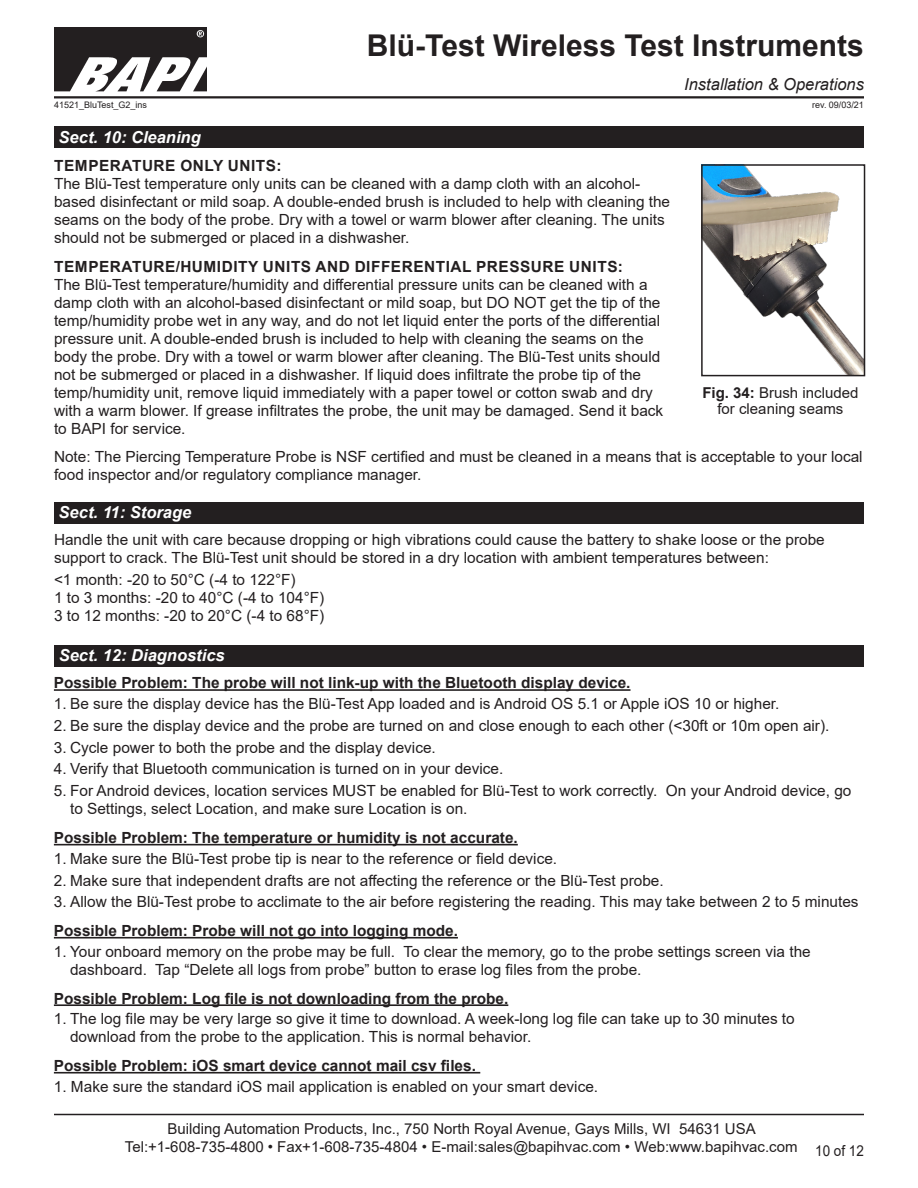
<style>
.page{position:relative;width:918px;height:1188px;background:#fff}
.page>*{position:absolute;margin:0;border:0;box-sizing:border-box;transform-origin:0 0}
.t1{font:700 30px "Arial";color:#231f20}
.Datasheet_Section_Ti{font:italic 700 16.5px "Arial";color:#fff}
.t2{font:italic 16.5px "Arial";color:#231f20}
.t3{font:15.3px/18px "Arial";color:#231f20}
.t4{font:700 15.3px "Arial";color:#231f20}
.t5{font:700 15.3px "Arial";letter-spacing:.035em;color:#231f20}
.t6{font:15px/18px "Arial";color:#231f20;text-align:center}
.t7{font:15px "Arial";color:#231f20;scale:.9 1}
.t8{font:9px "Arial";color:#231f20}
.s1{font-weight:700}
</style>
<div class="page">
<img style="left:54px;top:27px;width:152px;height:64px">
<hr style="left:54px;top:96px;width:810px;height:2px;background:#231f20">
<hr style="left:54px;top:1114px;width:810px;height:1px;background:#231f20">
<hr style="left:54px;top:689px;width:577px;height:2px;background:#231f20">
<hr style="left:54px;top:844px;width:464px;height:1px;background:#231f20">
<hr style="left:54px;top:937px;width:404px;height:2px;background:#231f20">
<hr style="left:54px;top:1004px;width:454px;height:2px;background:#231f20">
<hr style="left:54px;top:1072px;width:426px;height:2px;background:#231f20">
<div style="left:54px;top:645px;width:810px;height:21px;background:#231f20"></div>
<div style="left:54px;top:127px;width:810px;height:21px;background:#231f20"></div>
<div style="left:54px;top:502px;width:810px;height:21px;background:#231f20"></div>
<img style="left:704px;top:167px;width:158px;height:206px">
<div style="left:701px;top:164px;width:164px;height:212px;border:2px solid #231f20"></div>
<h1 class="t1" style="left:367px;top:24px;width:499px">Blü-Test Wireless Test Instruments</h1>
<p class="t2" style="left:684px;top:74px;width:181px">Installation &amp; Operations</p>
<p class="t8" style="left:54px;top:99px;width:95px">41521_BluTest_G2_ins</p>
<p class="t8" style="left:812px;top:99px;width:53px">rev. 09/03/21</p>
<p class="Datasheet_Section_Ti" style="left:59px;top:126px;width:144px">Sect. 10: Cleaning</p>
<p class="t5" style="left:54px;top:155px;width:229px">TEMPERATURE ONLY UNITS:</p>
<p class="t3" style="left:54px;top:174px;width:618px">The Blü-Test temperature only units can be cleaned with a damp cloth with an alcohol&shy;based disinfectant or mild soap. A double-ended brush is included to help with cleaning the seams on the body of the probe. Dry with a towel or warm blower after cleaning. The units should not be submerged or placed in a dishwasher.</p>
<p class="t5" style="left:54px;top:256px;width:570px">TEMPERATURE/HUMIDITY UNITS AND DIFFERENTIAL PRESSURE UNITS:</p>
<p class="t3" style="left:54px;top:275px;width:611px">The Blü-Test temperature/humidity and differential pressure units can be cleaned with a damp cloth with an alcohol-based disinfectant or mild soap, but DO NOT get the tip of the temp/humidity probe wet in any way, and do not let liquid enter the ports of the differential pressure unit. A double-ended brush is included to help with cleaning the seams on the body the probe. Dry with a towel or warm blower after cleaning. The Blü-Test units should not be submerged or placed in a dishwasher. If liquid does infiltrate the probe tip of the temp/humidity unit, remove liquid immediately with a paper towel or cotton swab and dry with a warm blower. If grease infiltrates the probe, the unit may be damaged. Send it back to BAPI for service.</p>
<p class="t3" style="left:54px;top:448px;width:810px">Note: The Piercing Temperature Probe is NSF certified and must be cleaned in a means that is acceptable to your local food inspector and/or regulatory compliance manager.</p>
<p class="t6" style="left:702px;top:385px;width:157px;line-height:15.8px"><span class="s1">Fig. 34:</span> Brush included for cleaning seams</p>
<p class="Datasheet_Section_Ti" style="left:59px;top:501px;width:134px">Sect. 11: Storage</p>
<p class="t3" style="left:54px;top:530px;width:772px">Handle the unit with care because dropping or high vibrations could cause the battery to shake loose or the probe support to crack. The Blü-Test unit should be stored in a dry location with ambient temperatures between:</p>
<p class="t3" style="left:54px;top:570px;width:243px">&lt;1 month: -20 to 50°C (-4 to 122°F)</p>
<p class="t3" style="left:54px;top:588px;width:272px">1 to 3 months: -20 to 40°C (-4 to 104°F)</p>
<p class="t3" style="left:54px;top:606px;width:272px">3 to 12 months: -20 to 20°C (-4 to 68°F)</p>
<p class="Datasheet_Section_Ti" style="left:59px;top:644px;width:167px">Sect. 12: Diagnostics</p>
<p class="t4" style="left:54px;top:672px;width:578px">Possible Problem: The probe will not link-up with the Bluetooth display device.</p>
<p class="t3" style="left:54px;top:695px;width:727px">1. Be sure the display device has the Blü-Test App loaded and is Android OS 5.1 or Apple iOS 10 or higher.</p>
<p class="t3" style="left:54px;top:716px;width:777px">2. Be sure the display device and the probe are turned on and close enough to each other (&lt;30ft or 10m open air).</p>
<p class="t3" style="left:54px;top:738px;width:383px">3. Cycle power to both the probe and the display device.</p>
<p class="t3" style="left:54px;top:760px;width:451px">4. Verify that Bluetooth communication is turned on in your device.</p>
<p class="t3" style="left:70px;top:782px;width:783px;text-indent:-16px">5. For Android devices, location services MUST be enabled for Blü-Test to work correctly. On your Android device, go to Settings, select Location, and make sure Location is on.</p>
<p class="t4" style="left:54px;top:827px;width:465px">Possible Problem: The temperature or humidity is not accurate.</p>
<p class="t3" style="left:54px;top:849px;width:505px">1. Make sure the Blü-Test probe tip is near to the reference or field device.</p>
<p class="t3" style="left:54px;top:871px;width:611px">2. Make sure that independent drafts are not affecting the reference or the Blü-Test probe.</p>
<p class="t3" style="left:54px;top:893px;width:806px">3. Allow the Blü-Test probe to acclimate to the air before registering the reading. This may take between 2 to 5 minutes</p>
<p class="t4" style="left:54px;top:920px;width:406px">Possible Problem: Probe will not go into logging mode.</p>
<p class="t3" style="left:70px;top:942px;width:742px;text-indent:-16px">1. Your onboard memory on the probe may be full. To clear the memory, go to the probe settings screen via the dashboard. Tap “Delete all logs from probe” button to erase log files from the probe.</p>
<p class="t4" style="left:54px;top:987px;width:456px">Possible Problem: Log file is not downloading from the probe.</p>
<p class="t3" style="left:70px;top:1010px;width:726px;text-indent:-16px">1. The log file may be very large so give it time to download. A week-long log file can take up to 30 minutes to download from the probe to the application. This is normal behavior.</p>
<p class="t4" style="left:54px;top:1055px;width:424px">Possible Problem: iOS smart device cannot mail csv files.</p>
<p class="t3" style="left:54px;top:1077px;width:546px">1. Make sure the standard iOS mail application is enabled on your smart device.</p>
<p class="t6" style="left:125px;top:1119px;width:674px">Building Automation Products, Inc., 750 North Royal Avenue, Gays Mills, WI 54631 USA<br>Tel:+1-608-735-4800 • Fax+1-608-735-4804 • E-mail:sales@bapihvac.com • Web:www.bapihvac.com</p>
<p class="t7" style="left:815px;top:1141px;width:56px">10 of 12</p>
</div>
